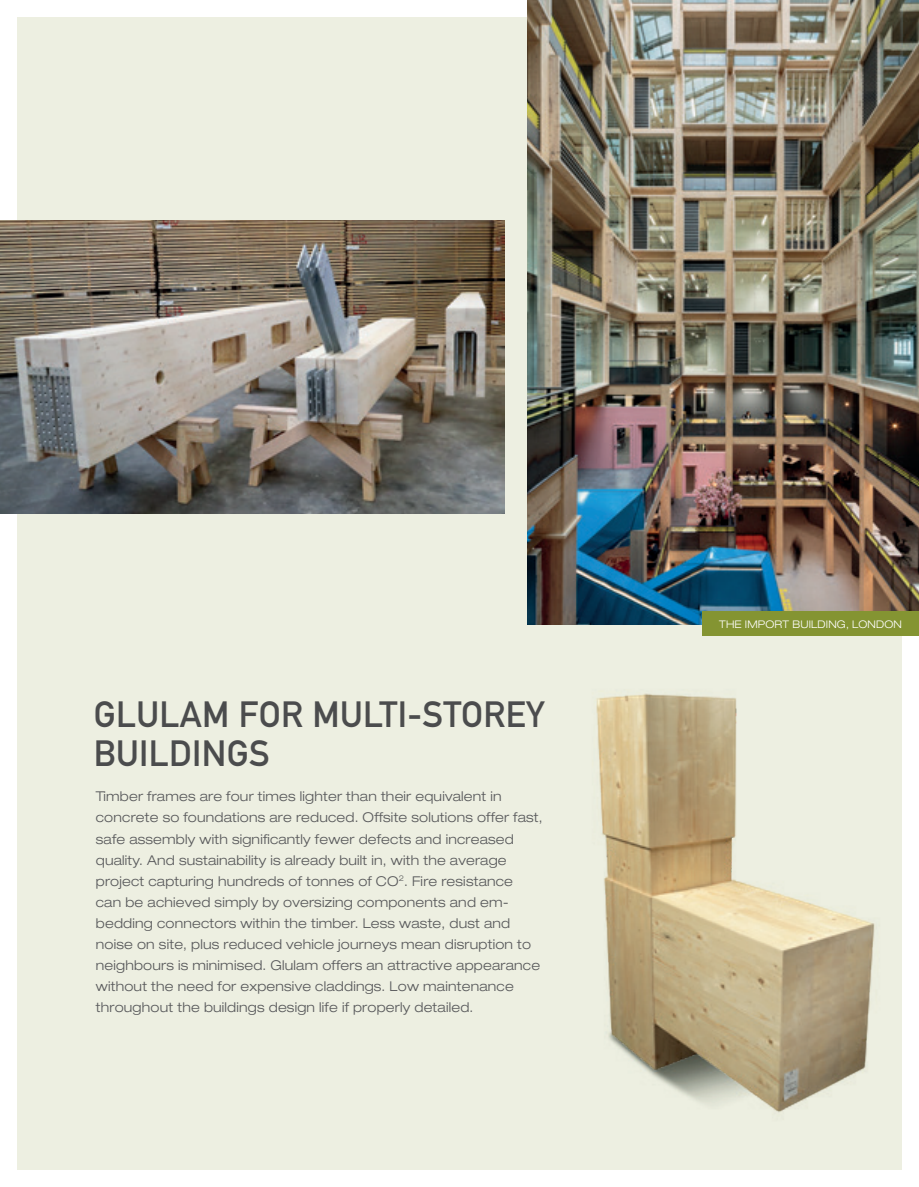
<style>
.page{position:relative;width:919px;height:1187px;background:#fff}
.page>*{position:absolute;margin:0;border:0;box-sizing:border-box;transform-origin:0 0}
.t1{font:36px/39px "DIN Mittelschrift";letter-spacing:.01em;color:#4b4c4d}
.t2{font:300 expanded 13.5px/21px "Helvetica Neue LT Std";letter-spacing:.015em;color:#57585a}
.t3{font:300 expanded 10.5px "Helvetica Neue LT Std";letter-spacing:.015em;color:#fff}
</style>
<div class="page">
<div style="left:17px;top:17px;width:884px;height:1152px;background:#edefe1"></div>
<img style="left:527px;top:0;width:391px;height:624px">
<img style="left:596px;top:654px;width:306px;height:483px">
<img style="left:0;top:220px;width:504px;height:293px">
<div style="left:702px;top:611px;width:216px;height:25px;background:#849432"></div>
<h1 class="t1" style="left:94px;top:694px;width:452px">GLULAM FOR MULTI-STOREY<br>BUILDINGS</h1>
<p class="t2" style="left:96px;top:786px;width:448px">Timber frames are four times lighter than their equivalent in concrete so foundations are reduced. Offsite solutions offer fast, safe assembly with significantly fewer defects and increased quality. And sustainability is already built in, with the average project capturing hundreds of tonnes of CO<sup>2</sup>. Fire resistance<br>can be achieved simply by oversizing components and em&shy;bedding connectors within the timber. Less waste, dust and noise on site, plus reduced vehicle journeys mean disruption to neighbours is minimised. Glulam offers an attractive appearance without the need for expensive claddings. Low maintenance throughout the buildings design life if properly detailed.</p>
<p class="t3" style="left:719px;top:617px;width:184px">THE IMPORT BUILDING, LONDON</p>
</div>
